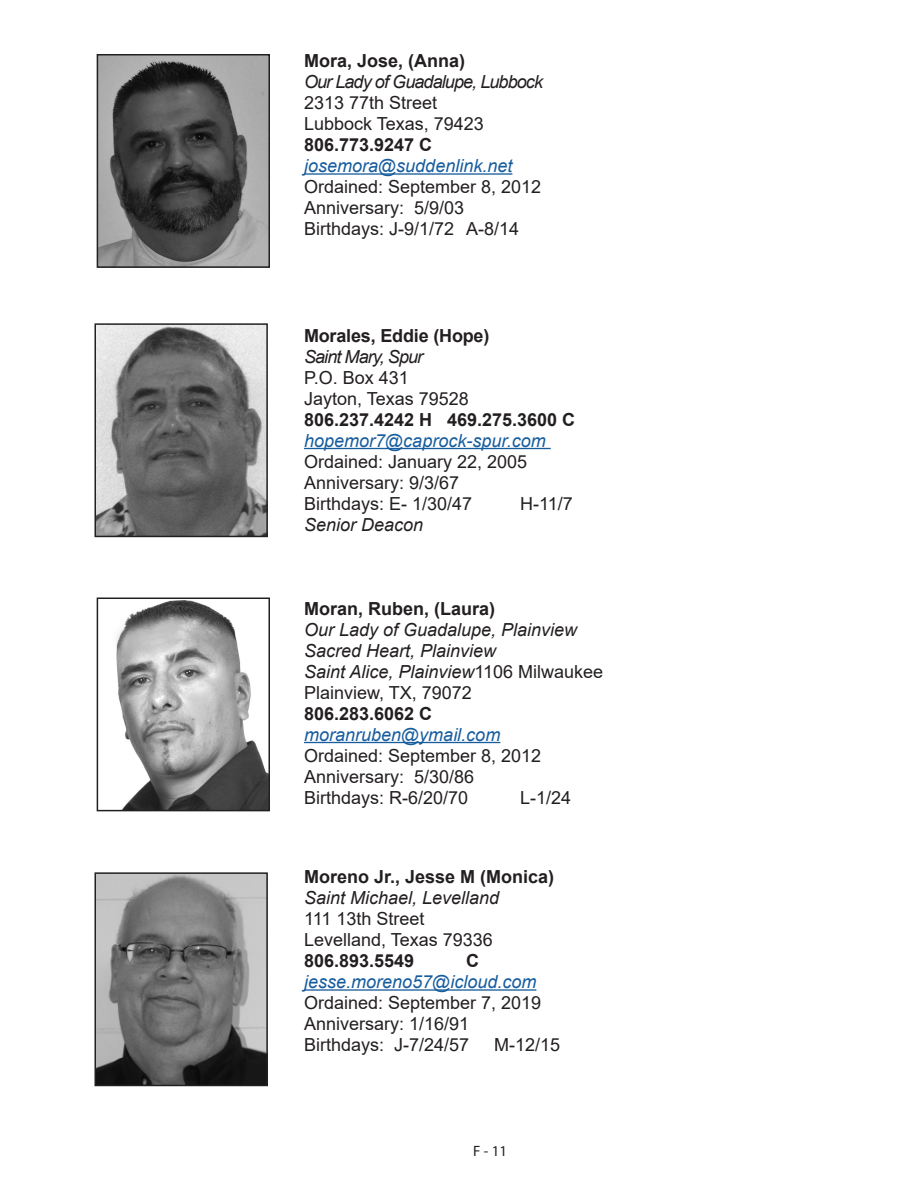
<style>
.page{position:relative;width:918px;height:1188px;background:#fff}
.page>*{position:absolute;margin:0;border:0;box-sizing:border-box;transform-origin:0 0}
.Default{font:18px "Arial";color:#231f20}
.Default-2{font:700 18px "Arial";color:#231f20}
.Default-3{font:italic 18px "Arial";color:#231f20}
.Default-4{font:italic 18px "Arial";color:#175d9e}
.Default-5{font:italic 18px "Arial";letter-spacing:-.05em;color:#231f20}
.t1{font:15px "Myriad Pro";color:#231f20}
.s1{font-style:normal}
</style>
<div class="page">
<hr style="left:304px;top:173px;width:208px;height:2px;background:#175d9e">
<hr style="left:304px;top:448px;width:247px;height:1px;background:#175d9e">
<hr style="left:304px;top:742px;width:196px;height:1px;background:#175d9e">
<hr style="left:304px;top:989px;width:232px;height:2px;background:#175d9e">
<img style="left:100px;top:57px;width:167px;height:208px">
<div style="left:97px;top:54px;width:173px;height:214px;border:2px solid #231f20"></div>
<img style="left:116px;top:601px;width:151px;height:207px">
<div style="left:97px;top:598px;width:173px;height:213px;border:2px solid #231f20"></div>
<img style="left:97px;top:326px;width:168px;height:208px">
<div style="left:94px;top:323px;width:174px;height:214px;border:2px solid #231f20"></div>
<img style="left:97px;top:875px;width:168px;height:208px">
<div style="left:94px;top:872px;width:174px;height:214px;border:2px solid #231f20"></div>
<p class="Default-2" style="left:304px;top:48px;width:163px">Mora, Jose, (Anna)</p>
<p class="Default-5" style="left:304px;top:70px;width:241px">Our Lady of Guadalupe, Lubbock</p>
<p class="Default" style="left:304px;top:90px;width:135px">2313 77th Street</p>
<p class="Default" style="left:304px;top:111px;width:181px">Lubbock Texas, 79423</p>
<p class="Default-2" style="left:304px;top:132px;width:130px">806.773.9247 C</p>
<p class="Default-4" style="left:304px;top:154px;width:210px">josemora@suddenlink.net</p>
<p class="Default" style="left:304px;top:174px;width:239px">Ordained: September 8, 2012</p>
<p class="Default" style="left:304px;top:195px;width:162px">Anniversary: 5/9/03</p>
<p class="Default" style="left:304px;top:216px;width:217px">Birthdays: J-9/1/72 A-8/14</p>
<p class="Default-2" style="left:304px;top:323px;width:187px">Morales, Eddie (Hope)</p>
<p class="Default-5" style="left:304px;top:345px;width:121px">Saint Mary, Spur</p>
<p class="Default" style="left:304px;top:365px;width:106px">P.O. Box 431</p>
<p class="Default" style="left:304px;top:386px;width:166px">Jayton, Texas 79528</p>
<p class="Default-2" style="left:304px;top:407px;width:273px">806.237.4242 H 469.275.3600 C</p>
<p class="Default-4" style="left:304px;top:429px;width:243px">hopemor7@caprock-spur.com</p>
<p class="Default" style="left:304px;top:449px;width:225px">Ordained: January 22, 2005</p>
<p class="Default" style="left:304px;top:470px;width:157px">Anniversary: 9/3/67</p>
<p class="Default" style="left:304px;top:491px;width:170px">Birthdays: E- 1/30/47</p>
<p class="Default" style="left:520px;top:491px;width:54px">H-11/7</p>
<p class="Default-3" style="left:304px;top:513px;width:121px">Senior Deacon</p>
<p class="Default-2" style="left:304px;top:596px;width:193px">Moran, Ruben, (Laura)</p>
<p class="Default-3" style="left:304px;top:618px;width:275px">Our Lady of Guadalupe, Plainview</p>
<p class="Default-3" style="left:304px;top:639px;width:194px">Sacred Heart, Plainview</p>
<p class="Default-3" style="left:304px;top:660px;width:301px">Saint Alice, Plainview<span class="s1">1106 Milwaukee</span></p>
<p class="Default" style="left:304px;top:680px;width:169px">Plainview, TX, 79072</p>
<p class="Default-2" style="left:304px;top:701px;width:130px">806.283.6062 C</p>
<p class="Default-4" style="left:304px;top:723px;width:198px">moranruben@ymail.com</p>
<p class="Default" style="left:304px;top:743px;width:239px">Ordained: September 8, 2012</p>
<p class="Default" style="left:304px;top:764px;width:172px">Anniversary: 5/30/86</p>
<p class="Default" style="left:304px;top:785px;width:166px">Birthdays: R-6/20/70</p>
<p class="Default" style="left:520px;top:785px;width:53px">L-1/24</p>
<p class="Default-2" style="left:304px;top:864px;width:252px">Moreno Jr., Jesse M (Monica)</p>
<p class="Default-3" style="left:304px;top:886px;width:197px">Saint Michael, Levelland</p>
<p class="Default" style="left:304px;top:906px;width:122px">111 13th Street</p>
<p class="Default" style="left:304px;top:927px;width:190px">Levelland, Texas 79336</p>
<p class="Default-2" style="left:304px;top:948px;width:112px">806.893.5549</p>
<p class="Default-2" style="left:466px;top:948px;width:14px">C</p>
<p class="Default-4" style="left:304px;top:970px;width:234px">jesse.moreno57@icloud.com</p>
<p class="Default" style="left:304px;top:990px;width:239px">Ordained: September 7, 2019</p>
<p class="Default" style="left:304px;top:1011px;width:167px">Anniversary: 1/16/91</p>
<p class="Default" style="left:304px;top:1032px;width:167px">Birthdays: J-7/24/57</p>
<p class="Default" style="left:494px;top:1032px;width:68px">M-12/15</p>
<p class="t1" style="left:473px;top:1141px;width:36px">F - 11</p>
</div>
